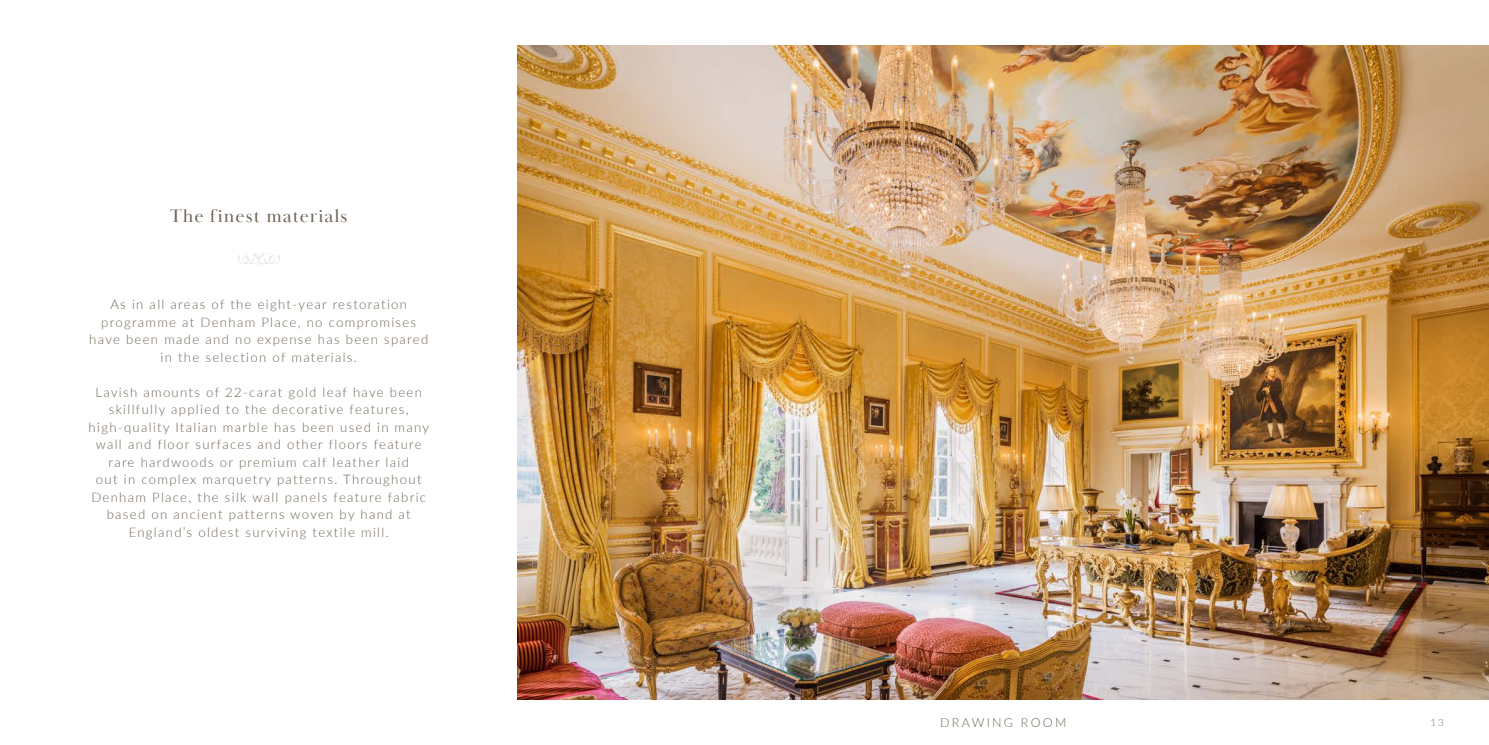
<style>
.page{position:relative;width:1489px;height:745px;background:#fff}
.page>*{position:absolute;margin:0;border:0;box-sizing:border-box;transform-origin:0 0}
.t1{font:18.75px "Baskerville Display PT";letter-spacing:.05em;color:#6f6556}
.t2{font:300 13.12px/17.5px "Lato";letter-spacing:.1em;color:#6f6556;text-align:center}
.t3{font:300 12.5px "Lato";letter-spacing:.18em;color:#6f6556}
.t4{font:300 10px "Lato";color:#7f7362}
</style>
<div class="page">
<img style="left:517px;top:45px;width:971px;height:654px">
<svg style="left:237px;top:253px;width:43px;height:12px"></svg>
<p class="t1" style="left:170px;top:204px;width:179px">The finest materials</p>
<p class="t2" style="left:89px;top:295px;width:340px">As in all areas of the eight-year restoration programme at Denham Place, no compromises have been made and no expense has been spared in the selection of materials.</p>
<p class="t2" style="left:89px;top:382px;width:342px">Lavish amounts of 22-carat gold leaf have been skillfully applied to the decorative features, high-quality Italian marble has been used in many wall and floor surfaces and other floors feature rare hardwoods or premium calf leather laid<br>out in complex marquetry patterns. Throughout Denham Place, the silk wall panels feature fabric based on ancient patterns woven by hand at England’s oldest surviving textile mill.</p>
<p class="t3" style="left:940px;top:713px;width:128px">DRAWING ROOM</p>
<p class="t4" style="left:1430px;top:714px;width:15px">13</p>
</div>
